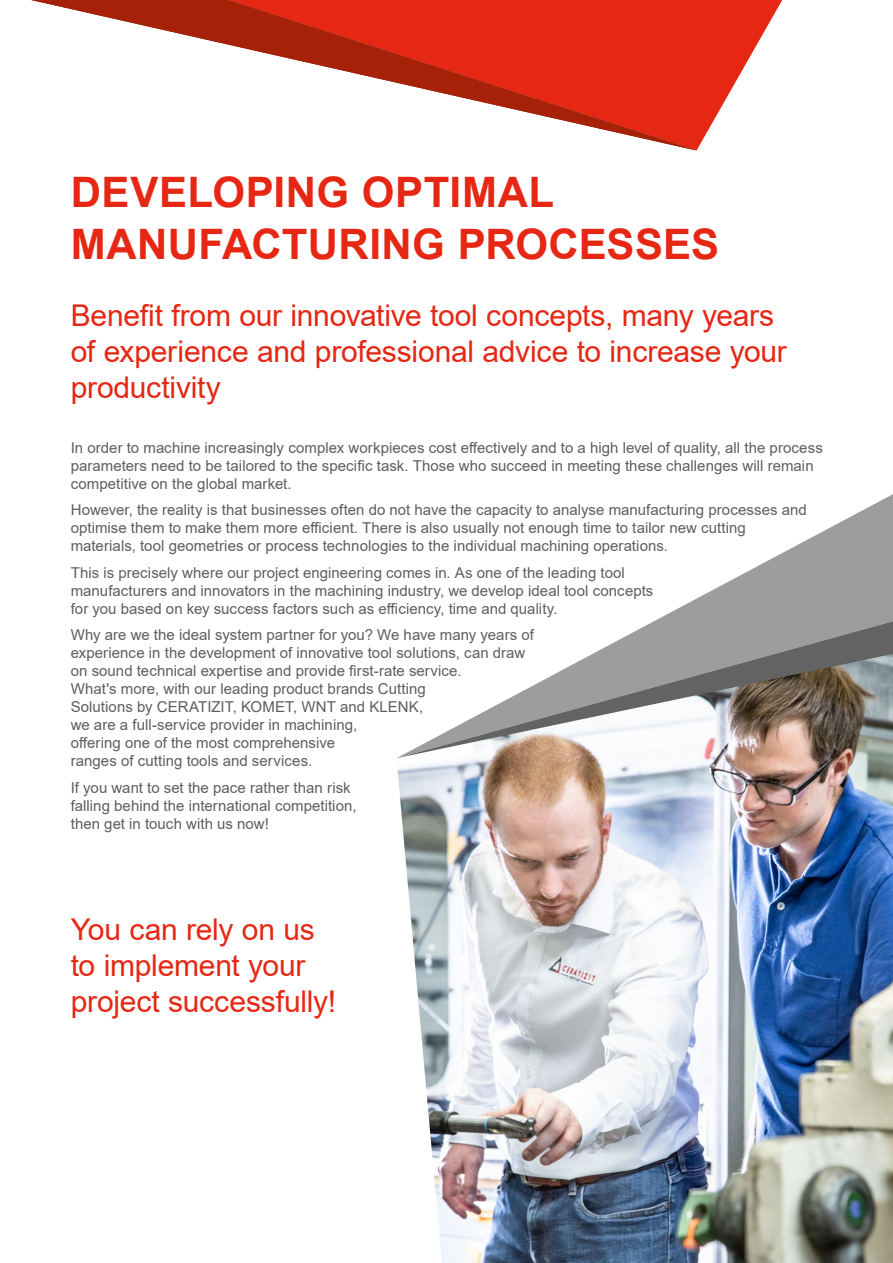
<style>
.page{position:relative;width:893px;height:1263px;background:#fff}
.page>*{position:absolute;margin:0;border:0;box-sizing:border-box;transform-origin:0 0}
.t1{font:700 42px/52.5px "Arial";letter-spacing:.01em;color:#e52713}
.t2{font:30px/36px "Arial";letter-spacing:-.01em;color:#e52713}
.t3{font:15px/18px "Arial";letter-spacing:.005em;color:#5f5e5e}
</style>
<div class="page">
<img style="left:407px;top:883px;width:486px;height:380px">
<svg style="left:841px;top:494px;width:52px;height:28px"></svg>
<img style="left:397px;top:522px;width:496px;height:361px">
<svg style="left:696px;top:0;width:87px;height:151px;fill:#e52713"></svg>
<svg style="left:31px;top:0;width:665px;height:151px"></svg>
<h1 class="t1" style="left:71px;top:166px;width:650px">DEVELOPING OPTIMAL<br>MANUFACTURING PROCESSES</h1>
<h2 class="t2" style="left:71px;top:298px;width:718px">Benefit from our innovative tool concepts, many years of experience and professional advice to increase your productivity</h2>
<p class="t3" style="left:71px;top:438px;width:754px">In order to machine increasingly complex workpieces cost effectively and to a high level of quality, all the process parameters need to be tailored to the specific task. Those who succeed in meeting these challenges will remain competitive on the global market.</p>
<p class="t3" style="left:71px;top:501px;width:738px">However, the reality is that businesses often do not have the capacity to analyse manufacturing processes and optimise them to make them more efficient. There is also usually not enough time to tailor new cutting materials, tool geometries or process technologies to the individual machining operations.</p>
<p class="t3" style="left:71px;top:563px;width:584px">This is precisely where our project engineering comes in. As one of the leading tool manufacturers and innovators in the machining industry, we develop ideal tool concepts for you based on key success factors such as efficiency, time and quality.</p>
<p class="t3" style="left:71px;top:626px;width:465px">Why are we the ideal system partner for you? We have many years of experience in the development of innovative tool solutions, can draw on sound technical expertise and provide first-rate service.<br>What's more, with our leading product brands Cutting<br>Solutions by CERATIZIT, KOMET, WNT and KLENK,<br>we are a full-service provider in machining,<br>offering one of the most comprehensive<br>ranges of cutting tools and services.</p>
<p class="t3" style="left:71px;top:778px;width:287px">If you want to set the pace rather than risk falling behind the international competition, then get in touch with us now!</p>
<h2 class="t2" style="left:71px;top:911px;width:267px">You can rely on us to implement your project successfully!</h2>
</div>
